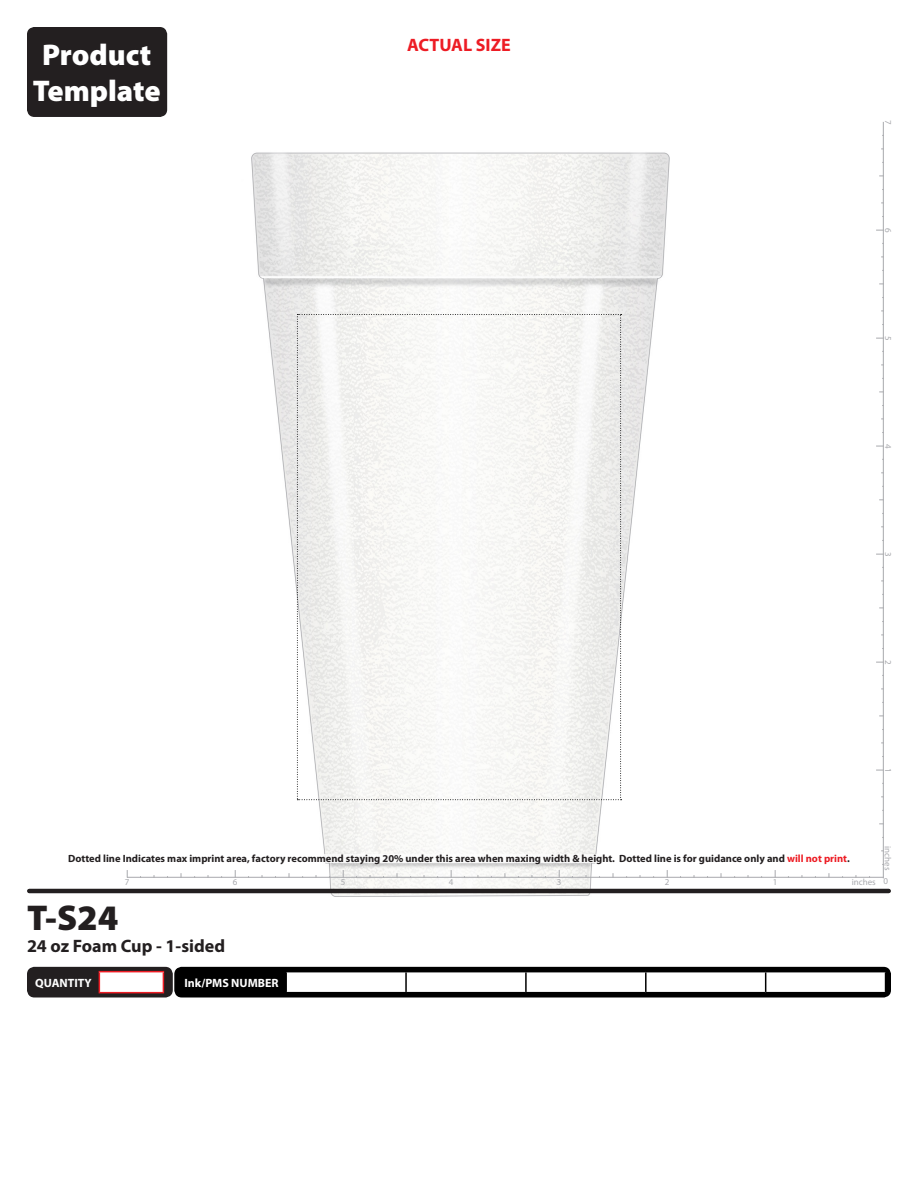
<style>
.page{position:relative;width:918px;height:1188px;background:#fff}
.page>*{position:absolute;margin:0;border:0;box-sizing:border-box;transform-origin:0 0}
.t1{font:900 36px "Myriad Pro";color:#231f20}
.t2{font:900 30px/36px "Myriad Pro";color:#fff;text-align:center}
.t3{font:700 18px "Myriad Pro";color:#231f20}
.t4{font:700 18px "Myriad Pro";color:#ed1c24}
.t5{font:700 12px "Myriad Pro";color:#fff}
.t6{font:700 10.5px "Myriad Pro";color:#231f20}
.t7{font:9px "Myriad Pro";color:#a8a9ad}
.s1{color:#ed1c24}
</style>
<div class="page">
<img style="left:240px;top:152px;width:429px;height:745px">
<div style="left:28px;top:28px;width:138px;height:88px;background:#231f20;border-radius:7px"></div>
<div style="left:27px;top:27px;width:140px;height:90px;border:2px solid #231f20;border-radius:7px"></div>
<div style="left:27px;top:854px;width:864px;height:9px;background:#fff"></div>
<hr style="left:29px;top:889px;width:860px;height:4px;background:#231f20">
<hr style="left:127px;top:877px;width:757px;height:1px;background:#a8a9ad">
<hr style="left:883px;top:122px;width:1px;height:756px;background:#a8a9ad">
<svg style="left:297px;top:314px;width:325px;height:486px"></svg>
<div style="left:175px;top:968px;width:715px;height:29px;background:#000;border-radius:7px"></div>
<svg style="left:287px;top:972px;width:598px;height:20px;background:#f5f5f5"></svg>
<div style="left:174px;top:967px;width:717px;height:31px;border:2px solid #000;border-radius:7px"></div>
<hr style="left:99px;top:971px;width:65px;height:1px;background:#ed1c24">
<svg style="left:27px;top:891px;width:128px;height:107px"></svg>
<svg style="left:163px;top:873px;width:64px;height:119px"></svg>
<hr style="left:99px;top:992px;width:65px;height:1px;background:#ed1c24">
<div style="left:27px;top:967px;width:146px;height:30px;border:2px solid #231f20;border-radius:7px"></div>
<p class="t2" style="left:33px;top:37px;width:129px">Product<br>Template</p>
<p class="t4" style="left:407px;top:34px;width:105px">ACTUAL SIZE</p>
<p class="t7" style="left:893px;top:120px;width:6px;rotate:90deg">7</p>
<p class="t7" style="left:893px;top:228px;width:6px;rotate:90deg">6</p>
<p class="t7" style="left:893px;top:336px;width:6px;rotate:90deg">5</p>
<p class="t7" style="left:893px;top:444px;width:6px;rotate:90deg">4</p>
<p class="t7" style="left:893px;top:552px;width:6px;rotate:90deg">3</p>
<p class="t7" style="left:893px;top:660px;width:6px;rotate:90deg">2</p>
<p class="t6" style="left:68px;top:853px;width:783px">Dotted line Indicates max imprint area, factory recommend staying 20% under this area when maxing width &amp; height. Dotted line is for guidance only and <span class="s1">will not print</span>.</p>
<p class="t7" style="left:893px;top:768px;width:6px;rotate:90deg">1</p>
<p class="t7" style="left:893px;top:846px;width:26px;rotate:90deg">inches</p>
<p class="t7" style="left:125px;top:877px;width:6px">7</p>
<p class="t7" style="left:233px;top:877px;width:6px">6</p>
<p class="t7" style="left:341px;top:877px;width:6px">5</p>
<p class="t7" style="left:449px;top:877px;width:6px">4</p>
<p class="t7" style="left:557px;top:877px;width:6px">3</p>
<p class="t7" style="left:665px;top:877px;width:6px">2</p>
<p class="t7" style="left:773px;top:877px;width:6px">1</p>
<p class="t7" style="left:852px;top:877px;width:26px">inches</p>
<p class="t7" style="left:884px;top:876px;width:6px">0</p>
<p class="t1" style="left:27px;top:897px;width:93px">T-S24</p>
<p class="t3" style="left:27px;top:935px;width:200px">24 oz Foam Cup - 1-sided</p>
<p class="t5" style="left:35px;top:976px;width:58px">QUANTITY</p>
<p class="t5" style="left:185px;top:976px;width:96px">Ink/PMS NUMBER</p>
</div>
